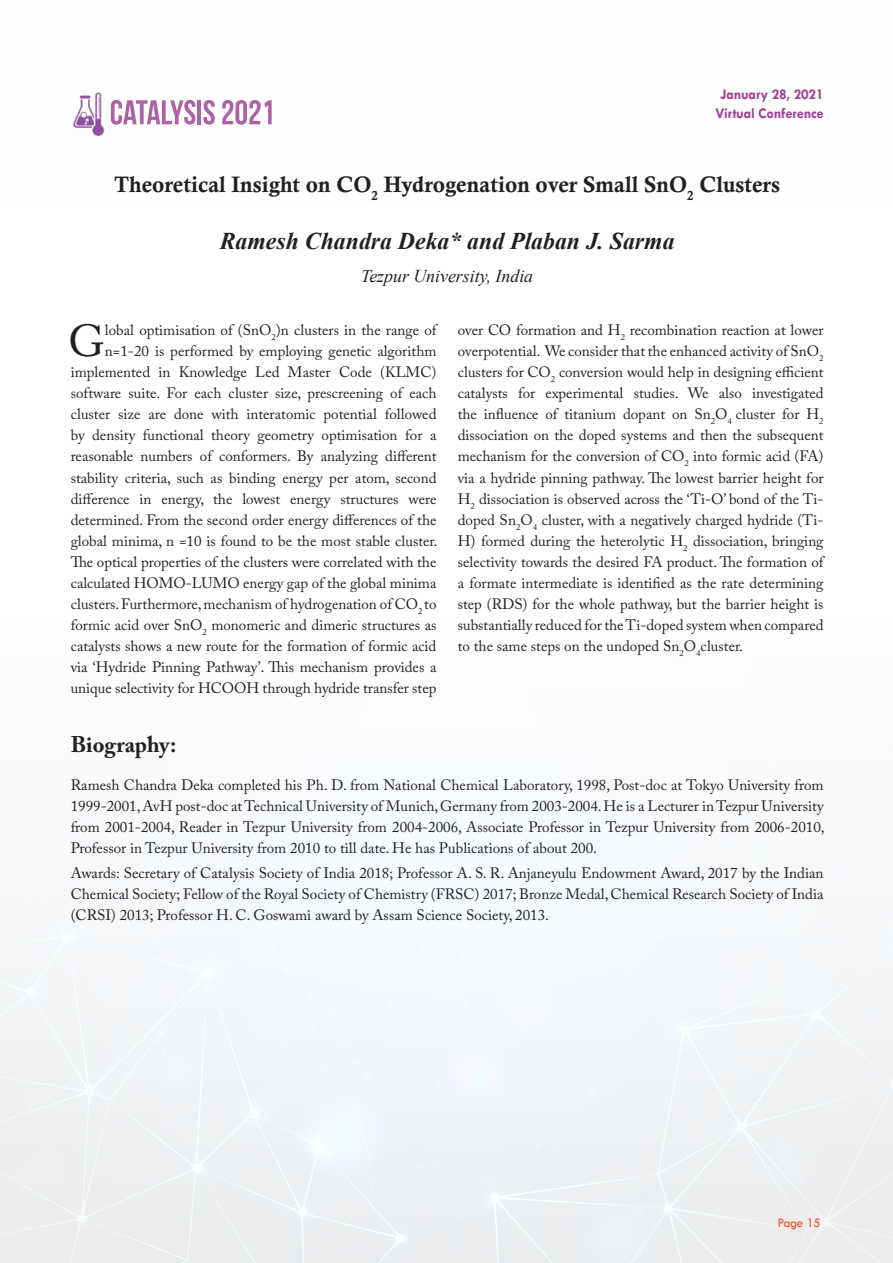
<style>
.page{position:relative;width:893px;height:1263px;background:#fff}
.page>*{position:absolute;margin:0;border:0;box-sizing:border-box;transform-origin:0 0}
.t1{font:44.55px "Adobe Caslon Pro";color:#231f20}
.t2{font:italic 700 24px "Times New Roman";color:#231f20}
.t3{font:700 22.5px "Calisto MT Std";color:#231f20}
.t4{font:700 22.5px "Adobe Caslon Pro";color:#231f20}
.t5{font:italic 18px "Times New Roman";color:#231f20}
.t6{font:15px/21px "Adobe Caslon Pro";color:#231f20;text-align:justify}
.t7{font:700 15px/18.6px "Tw Cen";letter-spacing:-.01em;color:#a13d96;text-align:center;scale:.95 1}
.t8{font:13.5px "Tw Cen";letter-spacing:-.02em;color:#f04b22;scale:.95 1}
</style>
<div class="page">
<div style="left:0;top:621px;width:893px;height:642px;background:#f5f8fb"></div>
<svg style="left:113px;top:100px;width:159px;height:25px"></svg>
<img style="left:73px;top:92px;width:40px;height:44px">
<p class="t7" style="left:715px;top:85px;width:115px">January 28, 2021<br>Virtual Conference</p>
<p class="t3" style="left:114px;top:171px;width:668px">Theoretical Insight on CO<sub>2</sub> Hydrogenation over Small SnO<sub>2</sub> Clusters</p>
<p class="t2" style="left:220px;top:224px;width:456px">Ramesh Chandra Deka* and Plaban J. Sarma</p>
<p class="t5" style="left:361px;top:263px;width:174px">Tezpur University, India</p>
<p class="t6" style="left:71px;top:320px;width:368px;text-align:right">lobal optimisation of (SnO<sub>2</sub>)n clusters in the range of n=1-20 is performed by employing genetic algorithm implemented in Knowledge Led Master Code (KLMC) software suite. For each cluster size, prescreening of each cluster size are done with interatomic potential followed by density functional theory geometry optimisation for a reasonable numbers of conformers. By analyzing different stability criteria, such as binding energy per atom, second difference in energy, the lowest energy structures were determined. From the second order energy differences of the global minima, n =10 is found to be the most stable cluster.<br>The optical properties of the clusters were correlated with the calculated HOMO-LUMO energy gap of the global minima clusters. Furthermore, mechanism of hydrogenation of CO<sub>2</sub> to formic acid over SnO<sub>2</sub> monomeric and dimeric structures as catalysts shows a new route for the formation of formic acid via ‘Hydride Pinning Pathway’. This mechanism provides a unique selectivity for HCOOH through hydride transfer step</p>
<p class="t6" style="left:458px;top:320px;width:367px">over CO formation and H<sub>2</sub> recombination reaction at lower overpotential. We consider that the enhanced activity of SnO<sub>2 </sub>clusters for CO<sub>2</sub> conversion would help in designing efficient catalysts for experimental studies. We also investigated the influence of titanium dopant on Sn<sub>2</sub>O<sub>4</sub> cluster for H<sub>2 </sub>dissociation on the doped systems and then the subsequent mechanism for the conversion of CO<sub>2</sub> into formic acid (FA) via a hydride pinning pathway. The lowest barrier height for H<sub>2</sub> dissociation is observed across the ‘Ti-O’ bond of the Ti&shy;doped Sn<sub>2</sub>O<sub>4</sub> cluster, with a negatively charged hydride (Ti-H) formed during the heterolytic H<sub>2</sub> dissociation, bringing selectivity towards the desired FA product. The formation of a formate intermediate is identified as the rate determining step (RDS) for the whole pathway, but the barrier height is substantially reduced for the Ti-doped system when compared to the same steps on the undoped Sn<sub>2</sub>O<sub>4</sub>cluster.</p>
<p class="t4" style="left:71px;top:731px;width:107px">Biography:</p>
<p class="t6" style="left:71px;top:774px;width:755px">Ramesh Chandra Deka completed his Ph. D. from National Chemical Laboratory, 1998, Post-doc at Tokyo University from 1999-2001, AvH post-doc at Technical University of Munich, Germany from 2003-2004. He is a Lecturer in Tezpur University from 2001-2004, Reader in Tezpur University from 2004-2006, Associate Professor in Tezpur University from 2006-2010, Professor in Tezpur University from 2010 to till date. He has Publications of about 200.</p>
<p class="t6" style="left:71px;top:862px;width:754px">Awards: Secretary of Catalysis Society of India 2018; Professor A. S. R. Anjaneyulu Endowment Award, 2017 by the Indian Chemical Society; Fellow of the Royal Society of Chemistry (FRSC) 2017; Bronze Medal, Chemical Research Society of India (CRSI) 2013; Professor H. C. Goswami award by Assam Science Society, 2013.</p>
<p class="t1" style="left:69px;top:315px;width:38px">G</p>
<p class="t8" style="left:778px;top:1214px;width:47px">Page 15</p>
</div>
